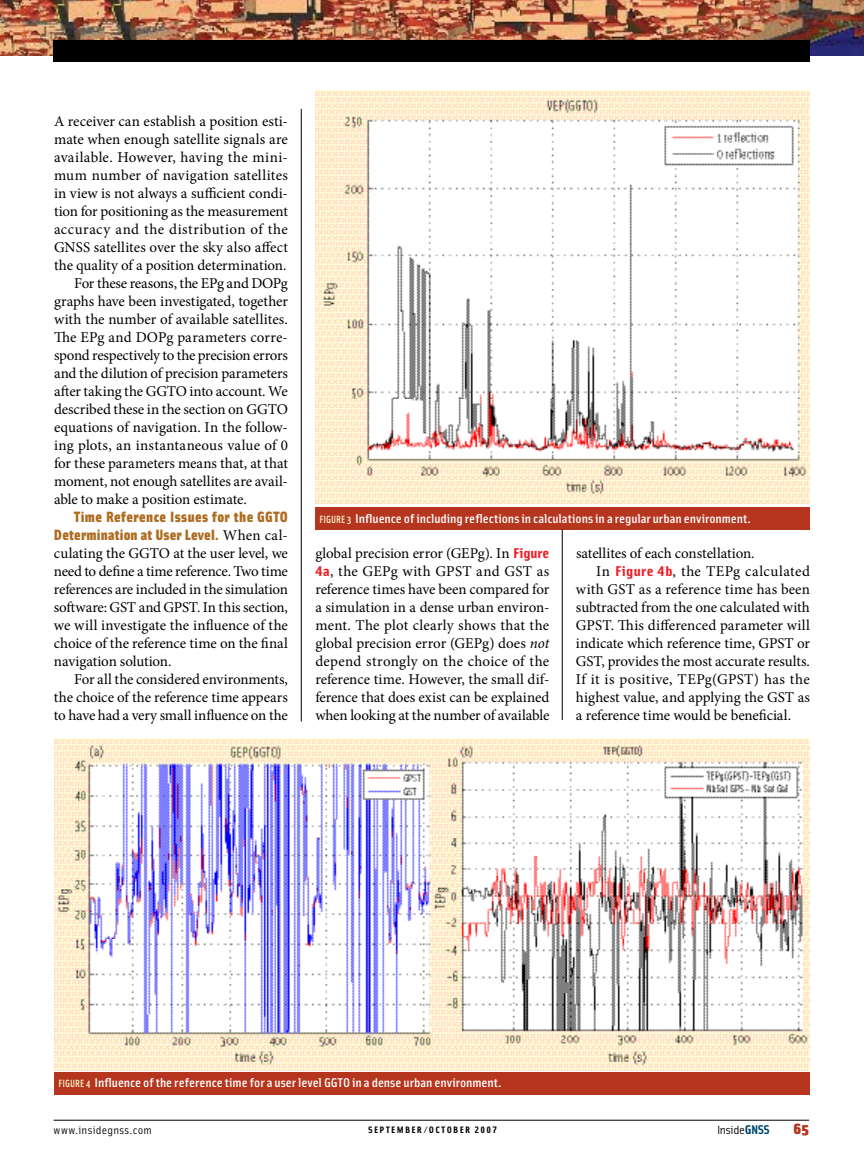
<style>
.page{position:relative;width:864px;height:1161px;background:#fff}
.page>*{position:absolute;margin:0;border:0;box-sizing:border-box;transform-origin:0 0}
.t1{font:15px/18px "Minion Pro";color:#000;text-align:justify}
.t2{font:15px "Minion Pro";letter-spacing:.02em;color:#000}
.t3{font:15px/18px "Solex Black Lining";letter-spacing:.02em;color:#ae6c20;text-align:right}
.t4{font:15px "Minion Pro";letter-spacing:.03em;color:#000}
.t5{font:15px "Minion Pro";letter-spacing:-.02em;color:#000}
.t6{font:15px "Minion Pro";letter-spacing:.025em;color:#000}
.t7{font:900 15px "Solex";color:#b5351e;scale:1.15 1}
.t8{font:500 12.75px "Solex";letter-spacing:-.005em;color:#fff;scale:1.15 1}
.t9{font:12px "Solex";letter-spacing:-.025em;color:#000;scale:1.15 1}
.t10{font:11.25px "Solex";letter-spacing:.025em;color:#000;scale:1.15 1}
.t11{font:9.3px "Solex Bold Lining";letter-spacing:.125em;color:#000;scale:1.15 1}
.s1{font-family:"Minion Pro";color:#000}
.s2{font-size:10.5px;color:#fcf9cf}
.s3{font-family:"Solex Bold Lining";font-size:14.25px;color:#ed1c24}
.s4{font-style:italic}
.s5{font-weight:700;font-size:12.75px;color:#00496e}
</style>
<div class="page">
<hr style="left:54px;top:1120px;width:755px;height:1px;background:#000">
<img style="left:0;top:0;width:864px;height:56px">
<div style="left:54px;top:41px;width:756px;height:21px;background:#000"></div>
<img style="left:315px;top:90px;width:495px;height:414px">
<div style="left:315px;top:508px;width:495px;height:22px;background:#b5351e"></div>
<img style="left:54px;top:738px;width:756px;height:333px">
<div style="left:54px;top:1072px;width:756px;height:23px;background:#b5351e"></div>
<hr style="left:301px;top:109px;width:1px;height:612px;background:#000">
<hr style="left:562px;top:530px;width:1px;height:190px;background:#000">
<p class="t1" style="left:54px;top:112px;width:235px">A receiver can establish a position esti-</p>
<p class="t1" style="left:54px;top:130px;width:235px">mate when enough satellite signals are</p>
<p class="t2" style="left:54px;top:147px;width:235px">available. However, having the mini-</p>
<p class="t2" style="left:54px;top:165px;width:236px">mum number of navigation satellites</p>
<p class="t1" style="left:54px;top:184px;width:235px">in view is not always a sufficient condi-</p>
<p class="t1" style="left:54px;top:202px;width:235px">tion for positioning as the measurement</p>
<p class="t4" style="left:54px;top:219px;width:235px">accuracy and the distribution of the</p>
<p class="t1" style="left:54px;top:238px;width:236px">GNSS satellites over the sky also affect</p>
<p class="t1" style="left:54px;top:256px;width:234px">the quality of a position determination.</p>
<p class="t1" style="left:74px;top:274px;width:215px">For these reasons, the EPg and DOPg</p>
<p class="t1" style="left:54px;top:292px;width:235px">graphs have been investigated, together</p>
<p class="t1" style="left:54px;top:310px;width:235px">with the number of available satellites.</p>
<p class="t1" style="left:54px;top:328px;width:235px">The EPg and DOPg parameters corre-</p>
<p class="t5" style="left:54px;top:345px;width:235px">spond respectively to the precision errors</p>
<p class="t1" style="left:54px;top:364px;width:235px">and the dilution of precision parameters</p>
<p class="t1" style="left:54px;top:382px;width:235px">after taking the GGTO into account. We</p>
<p class="t1" style="left:54px;top:400px;width:235px">described these in the section on GGTO</p>
<p class="t1" style="left:54px;top:418px;width:235px">equations of navigation. In the follow-</p>
<p class="t2" style="left:54px;top:435px;width:235px">ing plots, an instantaneous value of 0</p>
<p class="t1" style="left:54px;top:454px;width:236px">for these parameters means that, at that</p>
<p class="t1" style="left:54px;top:472px;width:235px">moment, not enough satellites are avail-</p>
<p class="t1" style="left:54px;top:490px;width:195px">able to make a position estimate.</p>
<p class="t3" style="left:54px;top:507px;width:236px">Time Reference Issues for the GGTO<br>Determination at User Level. <span class="s1">When cal-</span></p>
<p class="t1" style="left:54px;top:544px;width:236px">culating the GGTO at the user level, we need to define a time reference. Two time references are included in the simulation software: GST and GPST. In this section, we will investigate the influence of the choice of the reference time on the final navigation solution.</p>
<p class="t1" style="left:54px;top:670px;width:236px;text-indent:20px">For all the considered environments, the choice of the reference time appears to have had a very small influence on the</p>
<p class="t8" style="left:320px;top:510px;width:377px"><span class="s2">FIGURE 3</span> Influence of including reflections in calculations in a regular urban environment.</p>
<p class="t1" style="left:315px;top:544px;width:236px">global precision error (GEPg). In <span class="s3">FIGURE 4A</span>, the GEPg with GPST and GST as reference times have been compared for a simulation in a dense urban environ&shy;ment. The plot clearly shows that the global precision error (GEPg) does <span class="s4">not </span>depend strongly on the choice of the reference time. However, the small dif&shy;ference that does exist can be explained when looking at the number of available</p>
<p class="t1" style="left:576px;top:544px;width:180px">satellites of each constellation.</p>
<p class="t4" style="left:596px;top:561px;width:215px">In <span class="s3">FIGURE 4B</span>, the TEPg calculated</p>
<p class="t1" style="left:576px;top:580px;width:235px">with GST as a reference time has been</p>
<p class="t1" style="left:576px;top:598px;width:235px">subtracted from the one calculated with</p>
<p class="t1" style="left:576px;top:616px;width:236px">GPST. This differenced parameter will</p>
<p class="t1" style="left:576px;top:634px;width:235px">indicate which reference time, GPST or</p>
<p class="t1" style="left:576px;top:652px;width:236px">GST, provides the most accurate results.</p>
<p class="t6" style="left:576px;top:669px;width:235px">If it is positive, TEPg(GPST) has the</p>
<p class="t1" style="left:576px;top:688px;width:236px">highest value, and applying the GST as</p>
<p class="t1" style="left:576px;top:706px;width:217px">a reference time would be beneficial.</p>
<p class="t8" style="left:58px;top:1075px;width:387px"><span class="s2">FIGURE 4</span> Influence of the reference time for a user level GGTO in a dense urban environment.</p>
<p class="t10" style="left:54px;top:1123px;width:87px">www.insidegnss.com</p>
<p class="t11" style="left:368px;top:1124px;width:114px">SEPTEMBER/OCTOBER 2007</p>
<p class="t9" style="left:717px;top:1122px;width:47px">Inside<span class="s5">GNSS</span></p>
<p class="t7" style="left:793px;top:1119px;width:15px">65</p>
</div>
